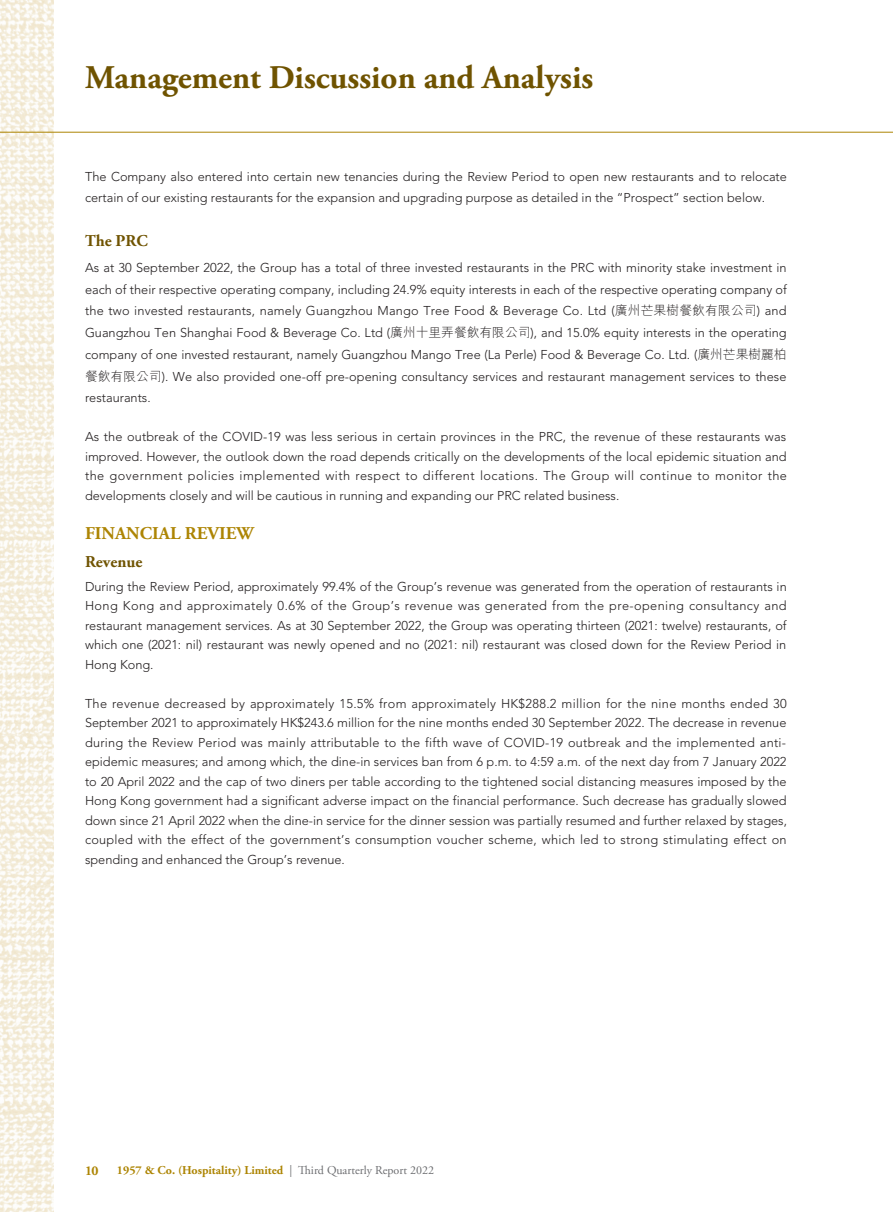
<style>
.page{position:relative;width:893px;height:1212px;background:#fff}
.page>*{position:absolute;margin:0;border:0;box-sizing:border-box;transform-origin:0 0}
.t1{font:700 33px "Adobe Garamond Pro";color:#6f5300}
._01_H1{font:700 18px "Adobe Garamond Pro";color:#ad8504}
._02_H2{font:700 16.5px "Adobe Garamond Pro";color:#6f5300}
.t2{font:700 13.5px "Adobe Garamond Pro";color:#ad8504}
._00_txt{font:300 12.75px/19.5px "Avenir LT Std";color:#231f20;text-align:justify}
.t3{font:700 12px "Adobe Garamond Pro";color:#ad8504}
.s1{font-family:"M Hei HK"}
.s2{font-weight:400;color:#6c6d70}
</style>
<div class="page">
<img style="left:0;top:0;width:53px;height:1212px">
<hr style="left:0;top:132px;width:893px;height:1px;background:#ad8504">
<p class="t1" style="left:85px;top:58px;width:510px">Management Discussion and Analysis</p>
<p class="_00_txt" style="left:85px;top:165px;width:703px;line-height:21.8px">The Company also entered into certain new tenancies during the Review Period to open new restaurants and to relocate certain of our existing restaurants for the expansion and upgrading purpose as detailed in the “Prospect” section below.</p>
<p class="_02_H2" style="left:85px;top:231px;width:64px">The PRC</p>
<p class="_00_txt" style="left:85px;top:257px;width:703px;line-height:21.8px">As at 30 September 2022, the Group has a total of three invested restaurants in the PRC with minority stake investment in each of their respective operating company, including 24.9% equity interests in each of the respective operating company of the two invested restaurants, namely Guangzhou Mango Tree Food &amp; Beverage Co. Ltd (<span class="s1">廣州芒果樹餐飲有限公司</span>) and Guangzhou Ten Shanghai Food &amp; Beverage Co. Ltd (<span class="s1">廣州十里弄餐飲有限公司</span>), and 15.0% equity interests in the operating company of one invested restaurant, namely Guangzhou Mango Tree (La Perle) Food &amp; Beverage Co. Ltd. (<span class="s1">廣州芒果樹麗柏餐飲有限公司</span>). We also provided one-off pre-opening consultancy services and restaurant management services to these restaurants.</p>
<p class="_00_txt" style="left:85px;top:427px;width:703px">As the outbreak of the COVID-19 was less serious in certain provinces in the PRC, the revenue of these restaurants was improved. However, the outlook down the road depends critically on the developments of the local epidemic situation and the government policies implemented with respect to different locations. The Group will continue to monitor the developments closely and will be cautious in running and expanding our PRC related business.</p>
<p class="_01_H1" style="left:85px;top:523px;width:170px">FINANCIAL REVIEW</p>
<p class="_02_H2" style="left:85px;top:552px;width:59px">Revenue</p>
<p class="_00_txt" style="left:85px;top:577px;width:703px">During the Review Period, approximately 99.4% of the Group’s revenue was generated from the operation of restaurants in Hong Kong and approximately 0.6% of the Group’s revenue was generated from the pre-opening consultancy and restaurant management services. As at 30 September 2022, the Group was operating thirteen (2021: twelve) restaurants, of which one (2021: nil) restaurant was newly opened and no (2021: nil) restaurant was closed down for the Review Period in Hong Kong.</p>
<p class="_00_txt" style="left:85px;top:694px;width:703px">The revenue decreased by approximately 15.5% from approximately HK$288.2 million for the nine months ended 30<br>September 2021 to approximately HK$243.6 million for the nine months ended 30 September 2022. The decrease in revenue during the Review Period was mainly attributable to the fifth wave of COVID-19 outbreak and the implemented anti&shy;epidemic measures; and among which, the dine-in services ban from 6 p.m. to 4:59 a.m. of the next day from 7 January 2022 to 20 April 2022 and the cap of two diners per table according to the tightened social distancing measures imposed by the Hong Kong government had a significant adverse impact on the financial performance. Such decrease has gradually slowed down since 21 April 2022 when the dine-in service for the dinner session was partially resumed and further relaxed by stages, coupled with the effect of the government’s consumption voucher scheme, which led to strong stimulating effect on spending and enhanced the Group’s revenue.</p>
<p class="t2" style="left:85px;top:1163px;width:15px">10</p>
<p class="t3" style="left:117px;top:1163px;width:319px">1957 &amp; Co. (Hospitality) Limited <span class="s2">| Third Quarterly Report 2022</span></p>
</div>
